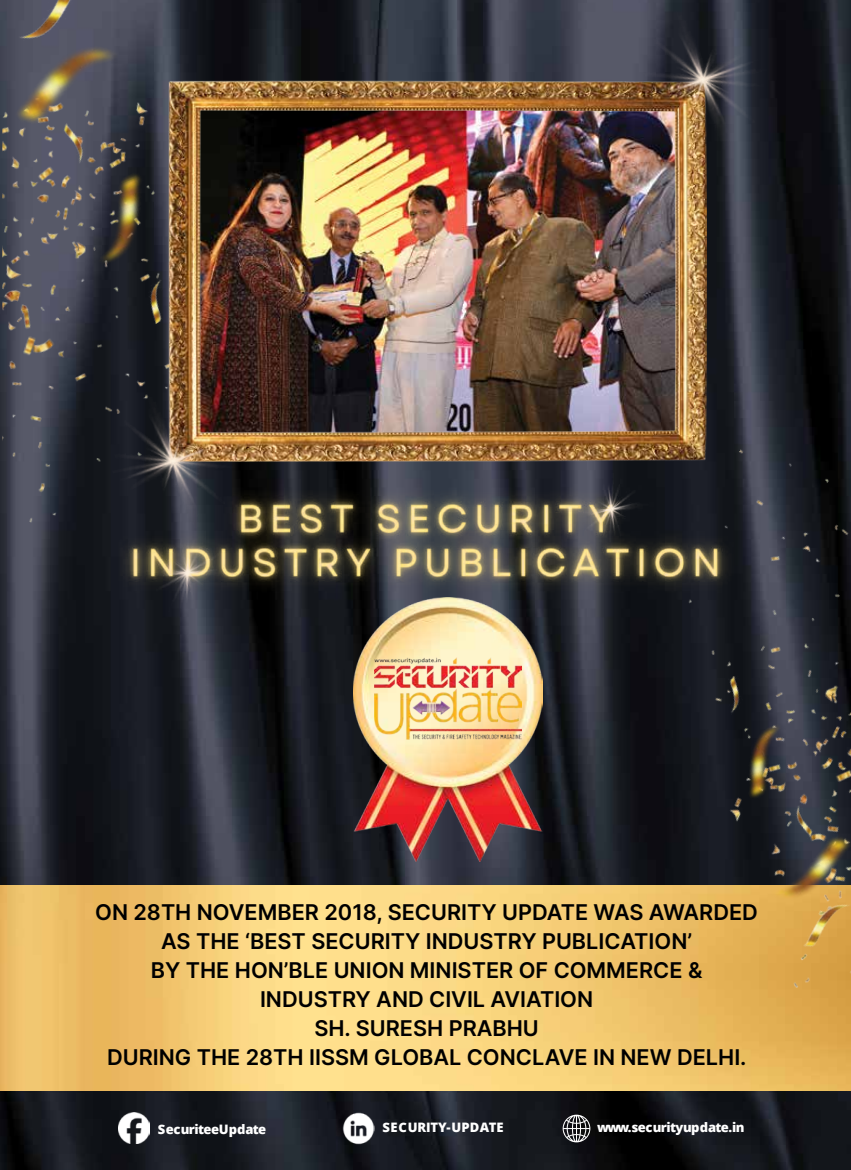
<style>
.page{position:relative;width:851px;height:1170px;background:#fff}
.page>*{position:absolute;margin:0;border:0;box-sizing:border-box;transform-origin:0 0}
.t1{font:600 21.75px/29px "Inter";color:#000;text-align:center}
.t2{font:800 13.05px "Open Sans";letter-spacing:-.03em;color:#fff}
.t3{font:800 13.05px "Open Sans";color:#fff}
</style>
<div class="page">
<img style="left:0;top:0;width:850px;height:1169px">
<img style="left:95px;top:462px;width:379px;height:163px">
<img style="left:122px;top:576px;width:131px;height:60px">
<img style="left:2px;top:390px;width:321px;height:176px">
<img style="left:0;top:885px;width:474px;height:205px">
<img style="left:474px;top:354px;width:376px;height:778px">
<img style="left:0;top:0;width:221px;height:390px">
<img style="left:681px;top:623px;width:169px;height:351px">
<img style="left:169px;top:80px;width:537px;height:382px">
<img style="left:353px;top:597px;width:189px;height:264px">
<img style="left:374px;top:657px;width:147px;height:82px">
<svg style="left:562px;top:1114px;width:28px;height:27px"></svg>
<img style="left:119px;top:1112px;width:31px;height:31px">
<img style="left:342px;top:1111px;width:32px;height:34px">
<img style="left:589px;top:0;width:208px;height:195px">
<img style="left:60px;top:347px;width:224px;height:229px">
<p class="t1" style="left:95px;top:896px;width:664px">ON 28TH NOVEMBER 2018, SECURITY UPDATE WAS AWARDED AS THE ‘BEST SECURITY INDUSTRY PUBLICATION’<br>BY THE HON’BLE UNION MINISTER OF COMMERCE &amp; INDUSTRY AND CIVIL AVIATION<br>SH. SURESH PRABHU<br>DURING THE 28TH IISSM GLOBAL CONCLAVE IN NEW DELHI.</p>
<p class="t2" style="left:158px;top:1118px;width:110px">SecuriteeUpdate</p>
<p class="t3" style="left:382px;top:1117px;width:123px">SECURITY-UPDATE</p>
<p class="t2" style="left:597px;top:1117px;width:149px">www.securityupdate.in</p>
</div>
